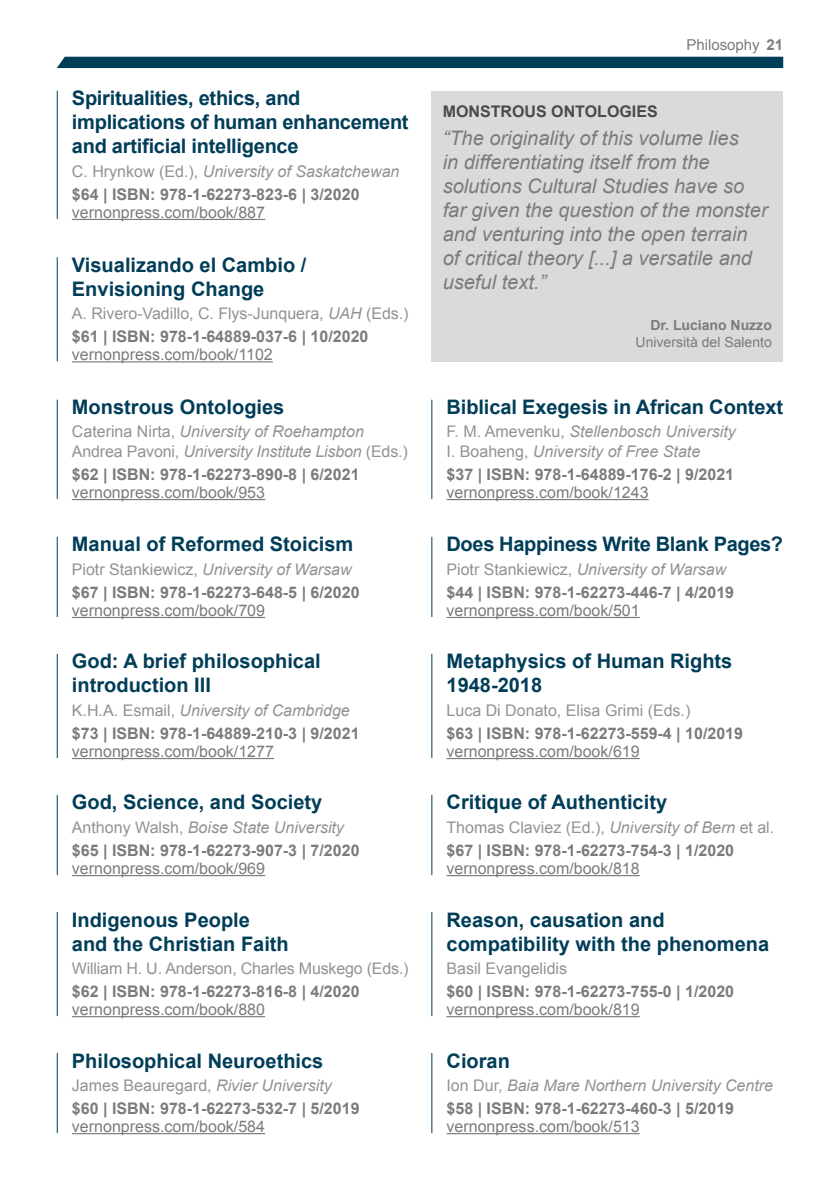
<style>
.page{position:relative;width:840px;height:1191px;background:#fff}
.page>*{position:absolute;margin:0;border:0;box-sizing:border-box;transform-origin:0 0}
.t1{font:700 20px/24px "Arial";color:#003d58}
.t2{font:italic 20px/24px "Arial";color:#7c7b7b}
.t3{font:700 16px/23.2px "Arial";color:#7c7b7b}
.t4{font:16px "Arial";color:#7c7b7b}
.t5{font:16px/23.2px "Arial";letter-spacing:-.005em;color:#929292}
.t6{font:italic 16px/19.2px "Arial";color:#929292}
.t7{font:700 16px "Arial";color:#4a4a49}
.t8{font:15px "Arial";color:#7c7b7b}
.t9{font:14px "Arial";color:#7c7b7b}
.t10{font:700 14px "Arial";color:#7c7b7b}
.s1{font-weight:400;color:#929292}
.s2{font-weight:400;font-style:italic;color:#929292}
.s3{font-style:italic}
.s4{font-weight:700;color:#7c7b7b}
.s5{font-style:normal}
.s6{font-weight:700}
</style>
<div class="page">
<div style="left:57px;top:57px;width:725px;height:11px;background:#003d58"></div>
<hr style="left:72px;top:219px;width:193px;height:1px;background:#7c7b7b">
<hr style="left:57px;top:91px;width:1px;height:128px;background:#003d58">
<hr style="left:72px;top:1016px;width:193px;height:1px;background:#7c7b7b">
<hr style="left:57px;top:912px;width:1px;height:104px;background:#003d58">
<hr style="left:446px;top:1016px;width:193px;height:1px;background:#7c7b7b">
<hr style="left:431px;top:912px;width:1px;height:104px;background:#003d58">
<hr style="left:446px;top:1133px;width:193px;height:1px;background:#7c7b7b">
<hr style="left:431px;top:1053px;width:1px;height:80px;background:#003d58">
<hr style="left:446px;top:758px;width:193px;height:1px;background:#7c7b7b">
<hr style="left:431px;top:654px;width:1px;height:104px;background:#003d58">
<div style="left:431px;top:91px;width:351px;height:270px;background:#dadada"></div>
<hr style="left:446px;top:499px;width:202px;height:1px;background:#7c7b7b">
<hr style="left:431px;top:400px;width:1px;height:99px;background:#003d58">
<hr style="left:446px;top:617px;width:193px;height:1px;background:#7c7b7b">
<hr style="left:431px;top:537px;width:1px;height:80px;background:#003d58">
<hr style="left:72px;top:875px;width:193px;height:1px;background:#7c7b7b">
<hr style="left:57px;top:795px;width:1px;height:80px;background:#003d58">
<hr style="left:72px;top:617px;width:193px;height:1px;background:#7c7b7b">
<hr style="left:57px;top:537px;width:1px;height:80px;background:#003d58">
<hr style="left:72px;top:499px;width:193px;height:1px;background:#7c7b7b">
<hr style="left:57px;top:400px;width:1px;height:99px;background:#003d58">
<hr style="left:72px;top:361px;width:201px;height:1px;background:#7c7b7b">
<hr style="left:57px;top:257px;width:1px;height:104px;background:#003d58">
<hr style="left:72px;top:758px;width:202px;height:1px;background:#7c7b7b">
<hr style="left:57px;top:654px;width:1px;height:104px;background:#003d58">
<hr style="left:446px;top:875px;width:193px;height:1px;background:#7c7b7b">
<hr style="left:431px;top:795px;width:1px;height:80px;background:#003d58">
<hr style="left:72px;top:1133px;width:193px;height:1px;background:#7c7b7b">
<hr style="left:57px;top:1053px;width:1px;height:80px;background:#003d58">
<p class="t1" style="left:72px;top:87px;width:338px">Spiritualities, ethics, and implications of human enhancement and artificial intelligence</p>
<p class="t3" style="left:72px;top:160px;width:329px"><span class="s1">C. Hrynkow (Ed.),</span> <span class="s2">University of Saskatchewan </span>$64 | ISBN: 978-1-62273-823-6 | 3/2020</p>
<p class="t4" style="left:72px;top:202px;width:194px">vernonpress.com/book/887</p>
<p class="t1" style="left:72px;top:253px;width:236px">Visualizando el Cambio /<br>Envisioning Change</p>
<p class="t5" style="left:72px;top:302px;width:338px">A. Rivero-Vadillo, C. Flys-Junquera, <span class="s3">UAH</span> (Eds.) <span class="s4">$61 | ISBN: 978-1-64889-037-6 | 10/2020</span></p>
<p class="t4" style="left:72px;top:344px;width:202px">vernonpress.com/book/1102</p>
<p class="t1" style="left:72px;top:396px;width:214px">Monstrous Ontologies</p>
<p class="t6" style="left:72px;top:422px;width:337px"><span class="s5">Caterina Nirta,</span> University of Roehampton<br><span class="s5">Andrea Pavoni,</span> University Institute Lisbon <span class="s5">(Eds.)</span></p>
<p class="t3" style="left:72px;top:463px;width:289px">$62 | ISBN: 978-1-62273-890-8 | 6/2021</p>
<p class="t4" style="left:72px;top:482px;width:194px">vernonpress.com/book/953</p>
<p class="t1" style="left:72px;top:533px;width:283px">Manual of Reformed Stoicism</p>
<p class="t3" style="left:72px;top:558px;width:289px"><span class="s1">Piotr Stankiewicz,</span> <span class="s2">University of Warsaw </span>$67 | ISBN: 978-1-62273-648-5 | 6/2020</p>
<p class="t4" style="left:72px;top:599px;width:194px">vernonpress.com/book/709</p>
<p class="t1" style="left:72px;top:650px;width:250px">God: A brief philosophical introduction III</p>
<p class="t3" style="left:72px;top:699px;width:289px"><span class="s1">K.H.A. Esmail,</span> <span class="s2">University of Cambridge </span>$73 | ISBN: 978-1-64889-210-3 | 9/2021</p>
<p class="t4" style="left:72px;top:740px;width:203px">vernonpress.com/book/1277</p>
<p class="t1" style="left:72px;top:791px;width:252px">God, Science, and Society</p>
<p class="t3" style="left:72px;top:816px;width:289px"><span class="s1">Anthony Walsh,</span> <span class="s2">Boise State University </span>$65 | ISBN: 978-1-62273-907-3 | 7/2020</p>
<p class="t4" style="left:72px;top:857px;width:194px">vernonpress.com/book/969</p>
<p class="t1" style="left:72px;top:908px;width:218px">Indigenous People and the Christian Faith</p>
<p class="t5" style="left:72px;top:956px;width:338px">William H. U. Anderson, Charles Muskego (Eds.)</p>
<p class="t3" style="left:72px;top:980px;width:289px">$62 | ISBN: 978-1-62273-816-8 | 4/2020</p>
<p class="t4" style="left:72px;top:998px;width:194px">vernonpress.com/book/880</p>
<p class="t1" style="left:72px;top:1049px;width:253px">Philosophical Neuroethics</p>
<p class="t3" style="left:72px;top:1074px;width:289px"><span class="s1">James Beauregard,</span> <span class="s2">Rivier University </span>$60 | ISBN: 978-1-62273-532-7 | 5/2019</p>
<p class="t4" style="left:72px;top:1115px;width:194px">vernonpress.com/book/584</p>
<p class="t8" style="left:686px;top:35px;width:98px">Philosophy <span class="s6">21</span></p>
<p class="t7" style="left:442px;top:100px;width:216px">MONSTROUS ONTOLOGIES</p>
<p class="t2" style="left:442px;top:126px;width:326px">“The originality of this volume lies<br>in differentiating itself from the solutions Cultural Studies have so far given the question of the monster and venturing into the open terrain of critical theory [...] a versatile and useful text.”</p>
<p class="t10" style="left:650px;top:316px;width:123px">Dr. Luciano Nuzzo</p>
<p class="t9" style="left:635px;top:333px;width:138px">Università del Salento</p>
<p class="t1" style="left:446px;top:396px;width:338px">Biblical Exegesis in African Context</p>
<p class="t6" style="left:446px;top:422px;width:290px"><span class="s5">F. M. Amevenku,</span> Stellenbosch University<br><span class="s5">I. Boaheng,</span> University of Free State</p>
<p class="t3" style="left:446px;top:463px;width:289px">$37 | ISBN: 978-1-64889-176-2 | 9/2021</p>
<p class="t4" style="left:446px;top:482px;width:203px">vernonpress.com/book/1243</p>
<p class="t1" style="left:446px;top:533px;width:338px">Does Happiness Write Blank Pages?</p>
<p class="t3" style="left:446px;top:558px;width:289px"><span class="s1">Piotr Stankiewicz,</span> <span class="s2">University of Warsaw </span>$44 | ISBN: 978-1-62273-446-7 | 4/2019</p>
<p class="t4" style="left:446px;top:599px;width:194px">vernonpress.com/book/501</p>
<p class="t1" style="left:446px;top:650px;width:287px">Metaphysics of Human Rights<br>1948-2018</p>
<p class="t5" style="left:446px;top:698px;width:245px">Luca Di Donato, Elisa Grimi (Eds.)</p>
<p class="t3" style="left:446px;top:722px;width:298px">$63 | ISBN: 978-1-62273-559-4 | 10/2019</p>
<p class="t4" style="left:446px;top:740px;width:194px">vernonpress.com/book/619</p>
<p class="t1" style="left:446px;top:791px;width:222px">Critique of Authenticity</p>
<p class="t3" style="left:446px;top:816px;width:329px"><span class="s1">Thomas Claviez (Ed.),</span> <span class="s2">University of Bern</span> <span class="s1">et al. </span>$67 | ISBN: 978-1-62273-754-3 | 1/2020</p>
<p class="t4" style="left:446px;top:857px;width:194px">vernonpress.com/book/818</p>
<p class="t1" style="left:446px;top:908px;width:324px">Reason, causation and compatibility with the phenomena</p>
<p class="t5" style="left:446px;top:956px;width:122px">Basil Evangelidis</p>
<p class="t3" style="left:446px;top:980px;width:289px">$60 | ISBN: 978-1-62273-755-0 | 1/2020</p>
<p class="t4" style="left:446px;top:998px;width:194px">vernonpress.com/book/819</p>
<p class="t1" style="left:446px;top:1049px;width:65px">Cioran</p>
<p class="t3" style="left:446px;top:1074px;width:328px"><span class="s1">Ion Dur,</span> <span class="s2">Baia Mare Northern University Centre </span>$58 | ISBN: 978-1-62273-460-3 | 5/2019</p>
<p class="t4" style="left:446px;top:1115px;width:194px">vernonpress.com/book/513</p>
</div>
